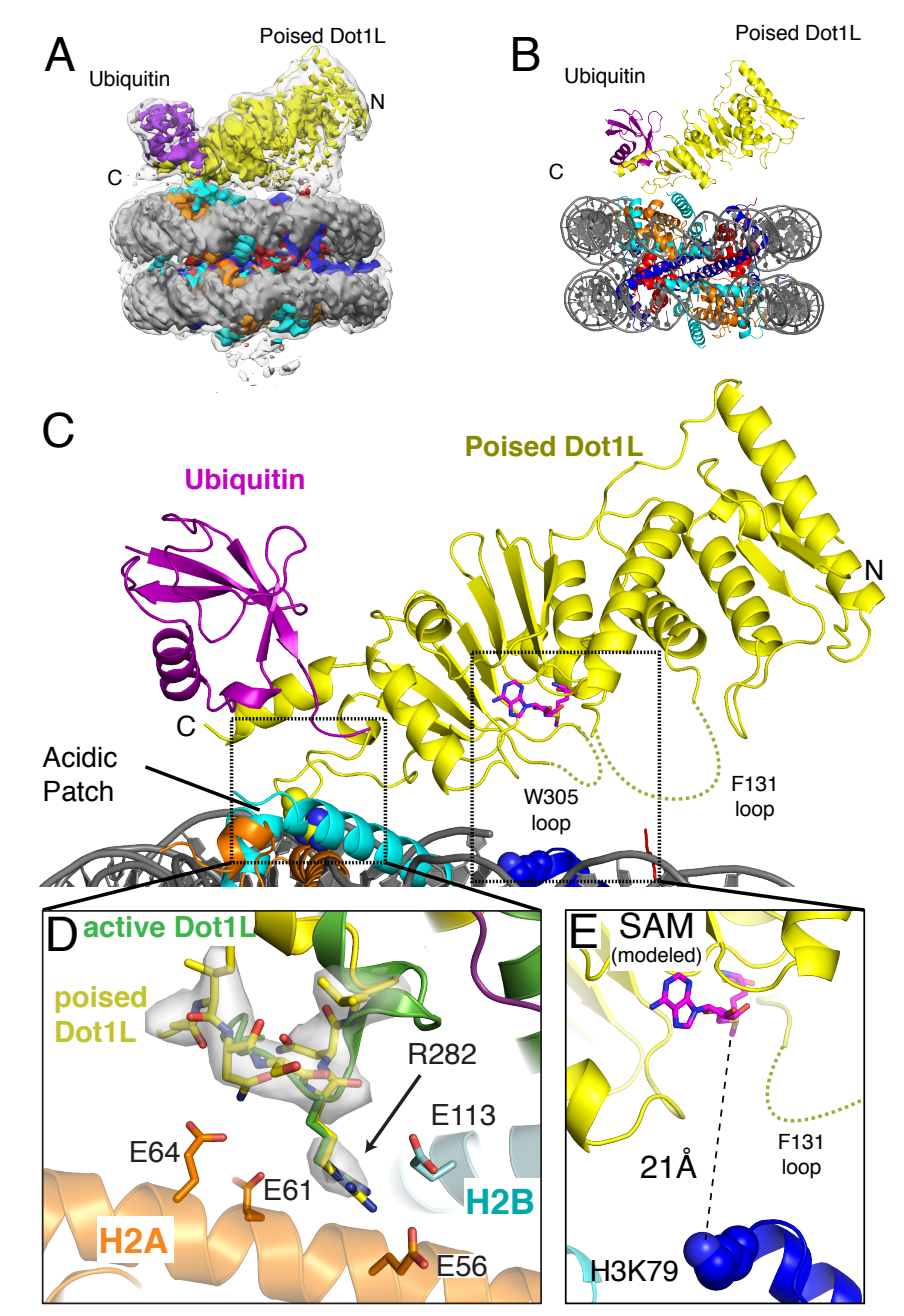
<style>
.page{position:relative;width:904px;height:1316px;background:#fff}
.page>*{position:absolute;margin:0;border:0;box-sizing:border-box;transform-origin:0 0}
.t1{font:47.6px "Helvetica";color:#000}
.t2{font:47.25px "Helvetica";color:#000}
.t3{font:700 35px "Helvetica";color:#f5851f}
.t4{font:700 35px "Helvetica";color:#00a9a9}
.t5{font:35px "Helvetica";color:#000}
.t6{font:32.02px "Helvetica";color:#000}
.t7{font:29.22px "Helvetica";color:#231f20}
.t8{font:700 29.22px/35px "Helvetica";color:#c2c32f}
.t9{font:700 29.22px "Helvetica";color:#3cb44a}
.t10{font:29.22px "Helvetica";color:#000}
.t11{font:28px/33.6px "Helvetica";color:#000}
.t12{font:700 28px "Helvetica";color:#898900}
.t13{font:700 28px "Helvetica";color:#c104c1}
.t14{font:21px/25.2px "Helvetica";color:#000}
.t15{font:20.47px "Helvetica";color:#000}
</style>
<div class="page">
<img style="left:109px;top:45px;width:284px;height:326px">
<img style="left:45px;top:913px;width:494px;height:388px">
<img style="left:567px;top:914px;width:294px;height:387px">
<img style="left:79px;top:371px;width:807px;height:515px">
<img style="left:512px;top:60px;width:351px;height:319px">
<svg style="left:703px;top:1038px;width:29px;height:203px"></svg>
<svg style="left:365px;top:1070px;width:60px;height:83px"></svg>
<div style="left:97px;top:1216px;width:77px;height:46px;background:#fff"></div>
<div style="left:438px;top:1253px;width:47px;height:23px;background:#fff"></div>
<div style="left:407px;top:1040px;width:68px;height:29px;background:#fff"></div>
<div style="left:75px;top:910px;width:177px;height:35px;background:#fff"></div>
<div style="left:464px;top:1178px;width:77px;height:46px;background:#fff"></div>
<div style="left:470px;top:650px;width:191px;height:233px;border:4px dashed #000"></div>
<div style="left:230px;top:717px;width:157px;height:147px;border:4px dashed #000"></div>
<svg style="left:141px;top:762px;width:123px;height:52px"></svg>
<svg style="left:545px;top:697px;width:215px;height:107px"></svg>
<svg style="left:754px;top:1042px;width:112px;height:98px"></svg>
<div style="left:610px;top:910px;width:95px;height:61px;background:#fff"></div>
<div style="left:565px;top:910px;width:35px;height:38px;background:#fff"></div>
<svg style="left:655px;top:877px;width:213px;height:37px"></svg>
<svg style="left:381px;top:858px;width:164px;height:57px"></svg>
<svg style="left:39px;top:858px;width:197px;height:56px"></svg>
<div style="left:42px;top:910px;width:500px;height:394px;border:2px solid #231f20"></div>
<div style="left:564px;top:909px;width:300px;height:395px;border:2px solid #000"></div>
<h2 class="t2" style="left:44px;top:18px;width:33px">A</h2>
<p class="t14" style="left:89px;top:66px;width:83px">Ubiquitin</p>
<p class="t14" style="left:259px;top:23px;width:128px">Poised Dot1L</p>
<p class="t14" style="left:370px;top:90px;width:17px">N</p>
<h2 class="t2" style="left:509px;top:18px;width:33px">B</h2>
<p class="t14" style="left:564px;top:63px;width:83px">Ubiquitin</p>
<p class="t14" style="left:108px;top:166px;width:17px">C</p>
<p class="t14" style="left:548px;top:160px;width:17px">C</p>
<p class="t14" style="left:735px;top:20px;width:128px">Poised Dot1L</p>
<h2 class="t2" style="left:42px;top:394px;width:36px">C</h2>
<h3 class="t13" style="left:184px;top:456px;width:123px">Ubiquitin</h3>
<h3 class="t11" style="left:43px;top:741px;width:76px">Acidic<br>Patch</h3>
<h3 class="t11" style="left:176px;top:710px;width:22px">C</h3>
<h3 class="t9" style="left:83px;top:903px;width:175px">active Dot1L</h3>
<h1 class="t1" style="left:45px;top:897px;width:36px">D</h1>
<h3 class="t8" style="left:54px;top:979px;width:95px">poised<br>Dot1L</h3>
<h3 class="t7" style="left:129px;top:1129px;width:53px">E64</h3>
<h3 class="t3" style="left:98px;top:1211px;width:71px">H2A</h3>
<h3 class="t7" style="left:263px;top:1167px;width:53px">E61</h3>
<h3 class="t12" style="left:464px;top:424px;width:180px">Poised Dot1L</h3>
<h3 class="t11" style="left:864px;top:554px;width:22px">N</h3>
<p class="t14" style="left:523px;top:785px;width:56px;text-align:center">W305 loop</p>
<h3 class="t7" style="left:407px;top:1030px;width:71px">R282</h3>
<h3 class="t7" style="left:430px;top:1091px;width:67px">E113</h3>
<h3 class="t4" style="left:465px;top:1173px;width:71px">H2B</h3>
<h1 class="t1" style="left:567px;top:894px;width:33px">E</h1>
<h3 class="t5" style="left:618px;top:898px;width:77px">SAM</h3>
<p class="t15" style="left:610px;top:939px;width:93px">(modeled)</p>
<h3 class="t6" style="left:640px;top:1142px;width:59px">21Å</h3>
<h3 class="t7" style="left:436px;top:1242px;width:53px">E56</h3>
<h3 class="t10" style="left:589px;top:1248px;width:91px">H3K79</h3>
<p class="t14" style="left:730px;top:771px;width:49px">F131 loop</p>
<p class="t14" style="left:777px;top:1129px;width:49px">F131 loop</p>
</div>
